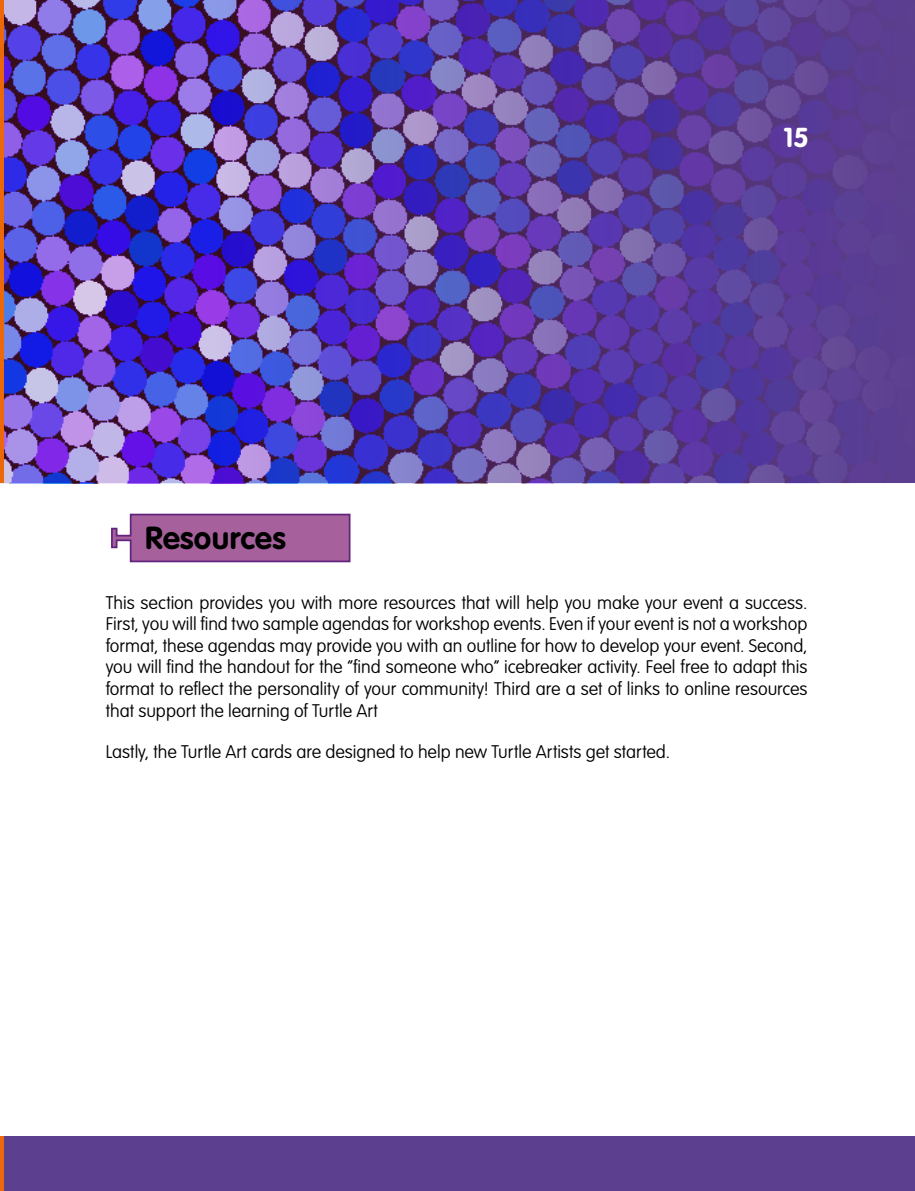
<style>
.page{position:relative;width:915px;height:1191px;background:#fff}
.page>*{position:absolute;margin:0;border:0;box-sizing:border-box;transform-origin:0 0}
.t1{font:700 31.5px "VAG Rounded Std";letter-spacing:.01em;color:#000}
.t2{font:700 27px "VAG Rounded Std";color:#fff}
.t3{font:100 18px/21.6px "VAG Rounded Std";color:#000;text-align:justify}
</style>
<div class="page">
<img style="left:4px;top:0;width:910px;height:483px">
<div style="left:0;top:1137px;width:914px;height:54px;background:#5c3f8f"></div>
<hr style="left:0;top:0;width:4px;height:483px;background:#eb690b">
<hr style="left:0;top:1137px;width:4px;height:54px;background:#eb690b">
<svg style="left:111px;top:513px;width:240px;height:50px;background:#a86aa2"></svg>
<h1 class="t1" style="left:145px;top:519px;width:142px">Resources</h1>
<h2 class="t2" style="left:783px;top:121px;width:27px">15</h2>
<p class="t3" style="left:106px;top:592px;width:703px">This section provides you with more resources that will help you make your event a success.<br>First, you will find two sample agendas for workshop events. Even if your event is not a workshop format, these agendas may provide you with an outline for how to develop your event. Second, you will find the handout for the “find someone who” icebreaker activity. Feel free to adapt this format to reflect the personality of your community! Third are a set of links to online resources that support the learning of Turtle Art</p>
<p class="t3" style="left:106px;top:741px;width:565px">Lastly, the Turtle Art cards are designed to help new Turtle Artists get started.</p>
</div>
